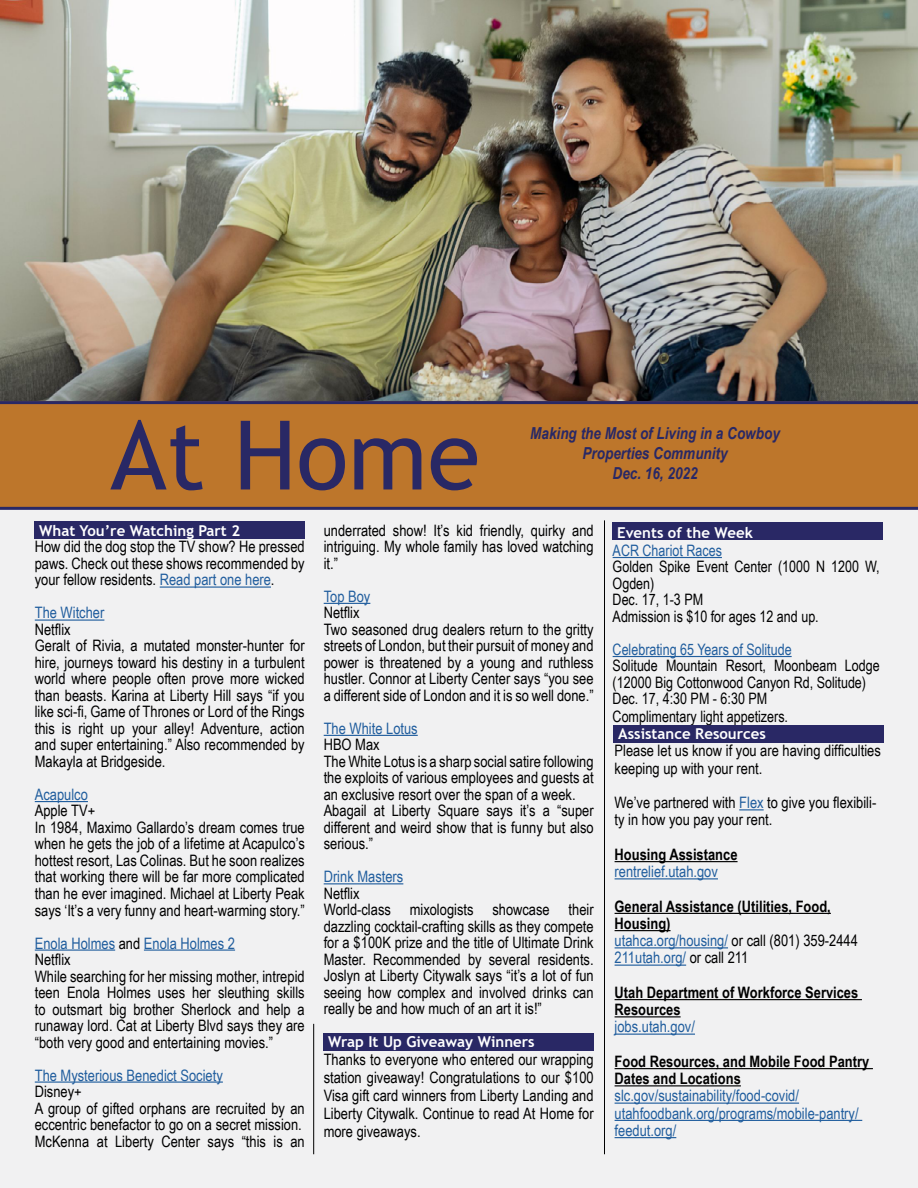
<style>
.page{position:relative;width:918px;height:1188px;background:#fff}
.page>*{position:absolute;margin:0;border:0;box-sizing:border-box;transform-origin:0 0}
.t1{font:96px "Trebuchet MS";color:#292865}
.t2{font:italic 700 16.5px/19.8px "Arial Narrow";color:#292865;text-align:center}
.t3{font:15.75px/16.5px "Arial Narrow";color:#000}
.t4{font:15.75px/17.2px "Arial Narrow";color:#215e9e}
.t5{font:700 15.75px/17.2px "Arial Narrow";color:#000}
.t6{font:700 15px "Trebuchet MS";color:#fff}
.s1{color:#215e9e}
.s2{font-weight:400;color:#215e9e}
.s3{font-weight:400}
</style>
<div class="page">
<img style="left:0;top:0;width:918px;height:401px">
<div style="left:0;top:402px;width:918px;height:138px;background:#bd762b"></div>
<div style="left:0;top:508px;width:918px;height:680px;background:#f1f1f2"></div>
<hr style="left:604px;top:520px;width:1px;height:634px;background:#000">
<div style="left:34px;top:522px;width:271px;height:17px;background:#292865"></div>
<hr style="left:0;top:401px;width:918px;height:3px;background:#292865">
<hr style="left:0;top:507px;width:918px;height:3px;background:#292865">
<div style="left:613px;top:523px;width:270px;height:17px;background:#292865"></div>
<hr style="left:613px;top:557px;width:109px;height:1px;background:#215e9e">
<hr style="left:613px;top:656px;width:179px;height:1px;background:#215e9e">
<div style="left:614px;top:725px;width:270px;height:18px;background:#292865"></div>
<svg style="left:739px;top:809px;width:25px;height:1px"></svg>
<hr style="left:615px;top:861px;width:123px;height:1px;background:#000">
<hr style="left:615px;top:878px;width:103px;height:1px;background:#215e9e">
<hr style="left:615px;top:913px;width:216px;height:1px;background:#000">
<hr style="left:615px;top:930px;width:56px;height:1px;background:#000">
<hr style="left:615px;top:947px;width:113px;height:1px;background:#215e9e">
<hr style="left:615px;top:965px;width:71px;height:1px;background:#215e9e">
<hr style="left:615px;top:999px;width:247px;height:1px;background:#000">
<hr style="left:615px;top:1016px;width:66px;height:1px;background:#000">
<hr style="left:615px;top:1034px;width:80px;height:1px;background:#215e9e">
<hr style="left:615px;top:1068px;width:258px;height:1px;background:#000">
<hr style="left:615px;top:1085px;width:126px;height:1px;background:#000">
<hr style="left:615px;top:1103px;width:184px;height:1px;background:#215e9e">
<hr style="left:615px;top:1120px;width:247px;height:1px;background:#215e9e">
<hr style="left:615px;top:1137px;width:61px;height:1px;background:#215e9e">
<hr style="left:160px;top:587px;width:111px;height:1px;background:#215e9e">
<hr style="left:35px;top:620px;width:69px;height:1px;background:#215e9e">
<hr style="left:35px;top:801px;width:53px;height:1px;background:#215e9e">
<hr style="left:35px;top:950px;width:80px;height:1px;background:#215e9e">
<hr style="left:144px;top:950px;width:91px;height:1px;background:#215e9e">
<hr style="left:35px;top:1082px;width:188px;height:1px;background:#215e9e">
<div style="left:324px;top:1033px;width:270px;height:18px;background:#292865"></div>
<hr style="left:324px;top:603px;width:46px;height:1px;background:#215e9e">
<hr style="left:324px;top:735px;width:94px;height:1px;background:#215e9e">
<hr style="left:324px;top:883px;width:79px;height:1px;background:#215e9e">
<hr style="left:313px;top:1024px;width:1px;height:130px;background:#000">
<h1 class="t1" style="left:110px;top:395px;width:371px">At Home</h1>
<p class="t2" style="left:530px;top:423px;width:251px">Making the Most of Living in a Cowboy<br>Properties Community<br>Dec. 16, 2022</p>
<p class="t6" style="left:617px;top:523px;width:137px">Events of the Week</p>
<p class="t4" style="left:613px;top:541px;width:111px">ACR Chariot Races</p>
<p class="t3" style="left:613px;top:558px;width:269px">Golden Spike Event Center (1000 N 1200 W,<br>Ogden)<br>Dec. 17, 1-3 PM<br>Admission is $10 for ages 12 and up.</p>
<p class="t4" style="left:613px;top:640px;width:180px">Celebrating 65 Years of Solitude</p>
<p class="t3" style="left:613px;top:657px;width:269px">Solitude Mountain Resort, Moonbeam Lodge (12000 Big Cottonwood Canyon Rd, Solitude)<br>Dec. 17, 4:30 PM - 6:30 PM<br>Complimentary light appetizers.</p>
<p class="t6" style="left:618px;top:725px;width:149px">Assistance Resources</p>
<p class="t3" style="left:615px;top:742px;width:268px;line-height:17.2px">Please let us know if you are having difficulties keeping up with your rent.</p>
<p class="t3" style="left:615px;top:793px;width:263px;line-height:17.2px">We’ve partnered with <span class="s1">Flex</span> to give you flexibili&shy;ty in how you pay your rent.</p>
<p class="t5" style="left:615px;top:845px;width:124px">Housing Assistance</p>
<p class="t4" style="left:615px;top:862px;width:105px">rentrelief.utah.gov</p>
<p class="t5" style="left:615px;top:897px;width:245px">General Assistance (Utilities, Food,<br>Housing)<br><span class="s2">utahca.org/housing/</span> <span class="s3">or call (801) 359-2444<br></span><span class="s2">211utah.org/</span> <span class="s3">or call 211</span></p>
<p class="t5" style="left:615px;top:983px;width:245px">Utah Department of Workforce Services<br>Resources</p>
<p class="t4" style="left:615px;top:1018px;width:82px">jobs.utah.gov/</p>
<p class="t5" style="left:615px;top:1052px;width:256px">Food Resources, and Mobile Food Pantry<br>Dates and Locations</p>
<p class="t4" style="left:615px;top:1087px;width:246px">slc.gov/sustainability/food-covid/ utahfoodbank.org/programs/mobile-pantry/ feedut.org/</p>
<p class="t3" style="left:324px;top:521px;width:271px;text-align:justify">underrated show! It’s kid friendly, quirky and intriguing. My whole family has loved watching it.”</p>
<p class="t4" style="left:324px;top:587px;width:48px">Top Boy</p>
<p class="t3" style="left:324px;top:604px;width:271px">Netflix<br>Two seasoned drug dealers return to the gritty streets of London, but their pursuit of money and power is threatened by a young and ruthless hustler. Connor at Liberty Center says “you see a different side of London and it is so well done.”</p>
<p class="t4" style="left:324px;top:719px;width:96px">The White Lotus</p>
<p class="t3" style="left:324px;top:736px;width:272px">HBO Max<br>The White Lotus is a sharp social satire following the exploits of various employees and guests at an exclusive resort over the span of a week.<br>Abagail at Liberty Square says it’s a “super different and weird show that is funny but also serious.”</p>
<p class="t4" style="left:324px;top:868px;width:81px">Drink Masters</p>
<p class="t3" style="left:324px;top:884px;width:272px">Netflix<br>World-class mixologists showcase their dazzling cocktail-crafting skills as they compete for a $100K prize and the title of Ultimate Drink Master. Recommended by several residents.<br>Joslyn at Liberty Citywalk says “it’s a lot of fun seeing how complex and involved drinks can really be and how much of an art it is!”</p>
<p class="t6" style="left:328px;top:1033px;width:208px">Wrap It Up Giveaway Winners</p>
<p class="t3" style="left:324px;top:1050px;width:272px;line-height:18px;text-align:justify">Thanks to everyone who entered our wrapping station giveaway! Congratulations to our $100<br>Visa gift card winners from Liberty Landing and Liberty Citywalk. Continue to read At Home for more giveaways.</p>
<p class="t6" style="left:39px;top:521px;width:202px">What You’re Watching Part 2</p>
<p class="t3" style="left:35px;top:538px;width:271px;text-align:justify">How did the dog stop the TV show? He pressed paws. Check out these shows recommended by your fellow residents. <span class="s1">Read part one here</span>.</p>
<p class="t4" style="left:35px;top:604px;width:71px">The Witcher</p>
<p class="t3" style="left:35px;top:621px;width:271px">Netflix<br>Geralt of Rivia, a mutated monster-hunter for hire, journeys toward his destiny in a turbulent world where people often prove more wicked than beasts. Karina at Liberty Hill says “if you like sci-fi, Game of Thrones or Lord of the Rings this is right up your alley! Adventure, action and super entertaining.” Also recommended by Makayla at Bridgeside.</p>
<p class="t4" style="left:35px;top:785px;width:55px">Acapulco</p>
<p class="t3" style="left:35px;top:802px;width:271px">Apple TV+<br>In 1984, Maximo Gallardo’s dream comes true when he gets the job of a lifetime at Acapulco’s hottest resort, Las Colinas. But he soon realizes that working there will be far more complicated than he ever imagined. Michael at Liberty Peak says ‘It’s a very funny and heart-warming story.”</p>
<p class="t3" style="left:35px;top:934px;width:271px"><span class="s1">Enola Holmes</span> and <span class="s1">Enola Holmes 2<br></span>Netflix<br>While searching for her missing mother, intrepid teen Enola Holmes uses her sleuthing skills to outsmart big brother Sherlock and help a runaway lord. Cat at Liberty Blvd says they are “both very good and entertaining movies.”</p>
<p class="t4" style="left:35px;top:1066px;width:190px">The Mysterious Benedict Society</p>
<p class="t3" style="left:35px;top:1083px;width:271px">Disney+<br>A group of gifted orphans are recruited by an eccentric benefactor to go on a secret mission.<br>McKenna at Liberty Center says “this is an</p>
</div>
